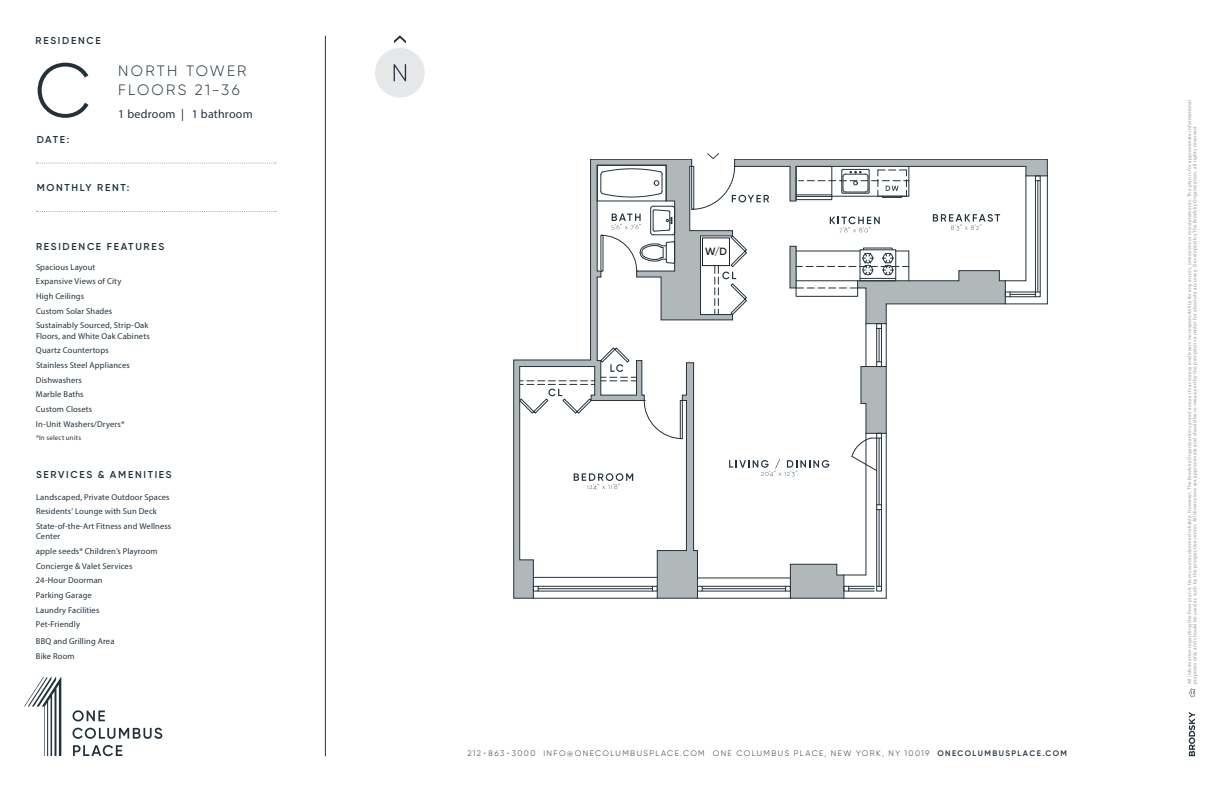
<style>
.page{position:relative;width:1224px;height:792px;background:#fff}
.page>*{position:absolute;margin:0;border:0;box-sizing:border-box;transform-origin:0 0}
.t1{font:300 76.4px "Gilroy";color:#22323d}
.t2{font:300 15px/19.5px "Gilroy";letter-spacing:.145em;color:#22323d}
.t3{font:12px "Myriad Pro";letter-spacing:.02em;color:#22323d}
.t4{font:600 10.5px "Gilroy";color:#231f20}
.t5{font:600 10px "Gilroy";letter-spacing:.17em;color:#22323d}
.t6{font:8.5px/14.7px "Myriad Pro";letter-spacing:.015em;color:#22323d}
.t7{font:300 8px "Gilroy";letter-spacing:.175em;color:#22323d}
.t8{font:7px "Myriad Pro";letter-spacing:.025em;color:#22323d}
.t9{font:5px/5.4px "Myriad Pro";letter-spacing:.06em;color:#939598}
.s1{font-weight:600}
</style>
<div class="page">
<svg style="left:513px;top:159px;width:220px;height:439px"></svg>
<hr style="left:533px;top:598px;width:124px;height:1px;background:#22323d">
<hr style="left:533px;top:577px;width:124px;height:1px;background:#22323d">
<hr style="left:538px;top:586px;width:115px;height:1px;background:#22323d">
<hr style="left:538px;top:591px;width:115px;height:1px;background:#22323d">
<hr style="left:538px;top:589px;width:115px;height:1px;background:#22323d">
<svg style="left:533px;top:586px;width:5px;height:5px"></svg>
<hr style="left:844px;top:598px;width:42px;height:1px;background:#22323d">
<hr style="left:697px;top:598px;width:93px;height:1px;background:#22323d">
<hr style="left:697px;top:578px;width:93px;height:1px;background:#22323d">
<hr style="left:702px;top:586px;width:84px;height:1px;background:#22323d">
<hr style="left:702px;top:591px;width:84px;height:1px;background:#22323d">
<hr style="left:702px;top:589px;width:84px;height:1px;background:#22323d">
<hr style="left:886px;top:433px;width:1px;height:165px;background:#22323d">
<hr style="left:866px;top:433px;width:1px;height:142px;background:#22323d">
<hr style="left:877px;top:438px;width:1px;height:67px;background:#22323d">
<hr style="left:877px;top:510px;width:1px;height:76px;background:#22323d">
<hr style="left:881px;top:438px;width:1px;height:67px;background:#22323d">
<hr style="left:881px;top:510px;width:1px;height:76px;background:#22323d">
<hr style="left:879px;top:438px;width:1px;height:67px;background:#22323d">
<hr style="left:879px;top:510px;width:1px;height:76px;background:#22323d">
<svg style="left:786px;top:564px;width:96px;height:34px"></svg>
<svg style="left:877px;top:505px;width:5px;height:5px"></svg>
<hr style="left:886px;top:324px;width:1px;height:43px;background:#22323d">
<hr style="left:866px;top:324px;width:1px;height:43px;background:#22323d">
<hr style="left:877px;top:328px;width:1px;height:34px;background:#22323d">
<hr style="left:881px;top:328px;width:1px;height:34px;background:#22323d">
<hr style="left:879px;top:328px;width:1px;height:34px;background:#22323d">
<hr style="left:597px;top:201px;width:69px;height:1px;background:#22323d">
<div style="left:597px;top:165px;width:69px;height:36px;border:1px solid #22323d"></div>
<svg style="left:601px;top:168px;width:62px;height:29px"></svg>
<svg style="left:852px;top:362px;width:35px;height:109px"></svg>
<div style="left:725px;top:456px;width:108px;height:16px;background:#fff"></div>
<svg style="left:729px;top:459px;width:100px;height:18px"></svg>
<svg style="left:519px;top:381px;width:76px;height:32px"></svg>
<svg style="left:601px;top:348px;width:36px;height:34px"></svg>
<svg style="left:601px;top:206px;width:75px;height:66px"></svg>
<div style="left:585px;top:478px;width:37px;height:15px;background:#fff"></div>
<div style="left:570px;top:470px;width:66px;height:15px;background:#fff"></div>
<svg style="left:574px;top:473px;width:59px;height:17px"></svg>
<div style="left:375px;top:48px;width:50px;height:50px;background:#e6e7e9;border-radius:50%"></div>
<svg style="left:394px;top:64px;width:12px;height:17px"></svg>
<svg style="left:394px;top:36px;width:12px;height:7px"></svg>
<hr style="left:325px;top:36px;width:1px;height:720px;background:#22323d">
<svg style="left:1189px;top:688px;width:6px;height:9px"></svg>
<svg style="left:1189px;top:712px;width:6px;height:44px"></svg>
<svg style="left:72px;top:710px;width:33px;height:11px"></svg>
<svg style="left:72px;top:728px;width:90px;height:11px"></svg>
<svg style="left:73px;top:745px;width:49px;height:11px"></svg>
<svg style="left:24px;top:676px;width:37px;height:80px"></svg>
<svg style="left:37px;top:163px;width:239px;height:1px"></svg>
<svg style="left:37px;top:211px;width:239px;height:1px"></svg>
<svg style="left:692px;top:153px;width:356px;height:175px"></svg>
<svg style="left:644px;top:362px;width:58px;height:237px"></svg>
<p class="t5" style="left:36px;top:34px;width:67px">RESIDENCE</p>
<h1 class="t1" style="left:34px;top:44px;width:59px">C</h1>
<p class="t5" style="left:37px;top:133px;width:34px">DATE:</p>
<h2 class="t2" style="left:118px;top:61px;width:130px">NORTH TOWER<br>FLOORS 21-36</h2>
<h3 class="t3" style="left:118px;top:106px;width:136px">1 bedroom | 1 bathroom</h3>
<p class="t5" style="left:37px;top:182px;width:94px">MONTHLY RENT:</p>
<p class="t5" style="left:36px;top:241px;width:130px">RESIDENCE FEATURES</p>
<p class="t6" style="left:36px;top:259px;width:114px">Spacious Layout<br>Expansive Views of City<br>High Ceilings<br>Custom Solar Shades<br>Sustainably Sourced, Strip-Oak</p>
<p class="t6" style="left:36px;top:328px;width:115px">Floors, and White Oak Cabinets<br>Quartz Countertops<br>Stainless Steel Appliances<br>Dishwashers<br>Marble Baths<br>Custom Closets<br>In-Unit Washers/Dryers*</p>
<p class="t8" style="left:36px;top:433px;width:47px">*In select units</p>
<p class="t5" style="left:36px;top:468px;width:137px">SERVICES &amp; AMENITIES</p>
<p class="t6" style="left:36px;top:489px;width:137px">Landscaped, Private Outdoor Spaces<br>Residents’ Lounge with Sun Deck<br>State-of-the-Art Fitness and Wellness</p>
<p class="t6" style="left:36px;top:529px;width:123px">Center<br>apple seeds® Children’s Playroom<br>Concierge &amp; Valet Services<br>24-Hour Doorman<br>Parking Garage<br>Laundry Facilities<br>Pet-Friendly</p>
<p class="t6" style="left:36px;top:634px;width:80px">BBQ and Grilling Area<br>Bike Room</p>
<p class="t4" style="left:705px;top:245px;width:23px">W/D</p>
<p class="t7" style="left:467px;top:749px;width:601px">212 <span class="s1">·</span> 863 <span class="s1">·</span> 3000 INFO@ONECOLUMBUSPLACE.COM ONE COLUMBUS PLACE, NEW YORK, NY 10019 <span class="s1">ONECOLUMBUSPLACE.COM</span></p>
<p class="t9" style="left:1187px;top:684px;width:586px;rotate:-90deg">All information regarding the oor plan is from sources deemed reliable. However, The Brodsky Organization cannot assure its accuracy and bears no responsibility for any errors, omissions or misstatements. The plan is for approximate informational purposes only and should be used as such by the prospective renter. All dimensions are approximate and should be re-measured by the prospective renter for absolute accuracy. Developed by The Brodsky Organization, all rights reserved.</p>
</div>
